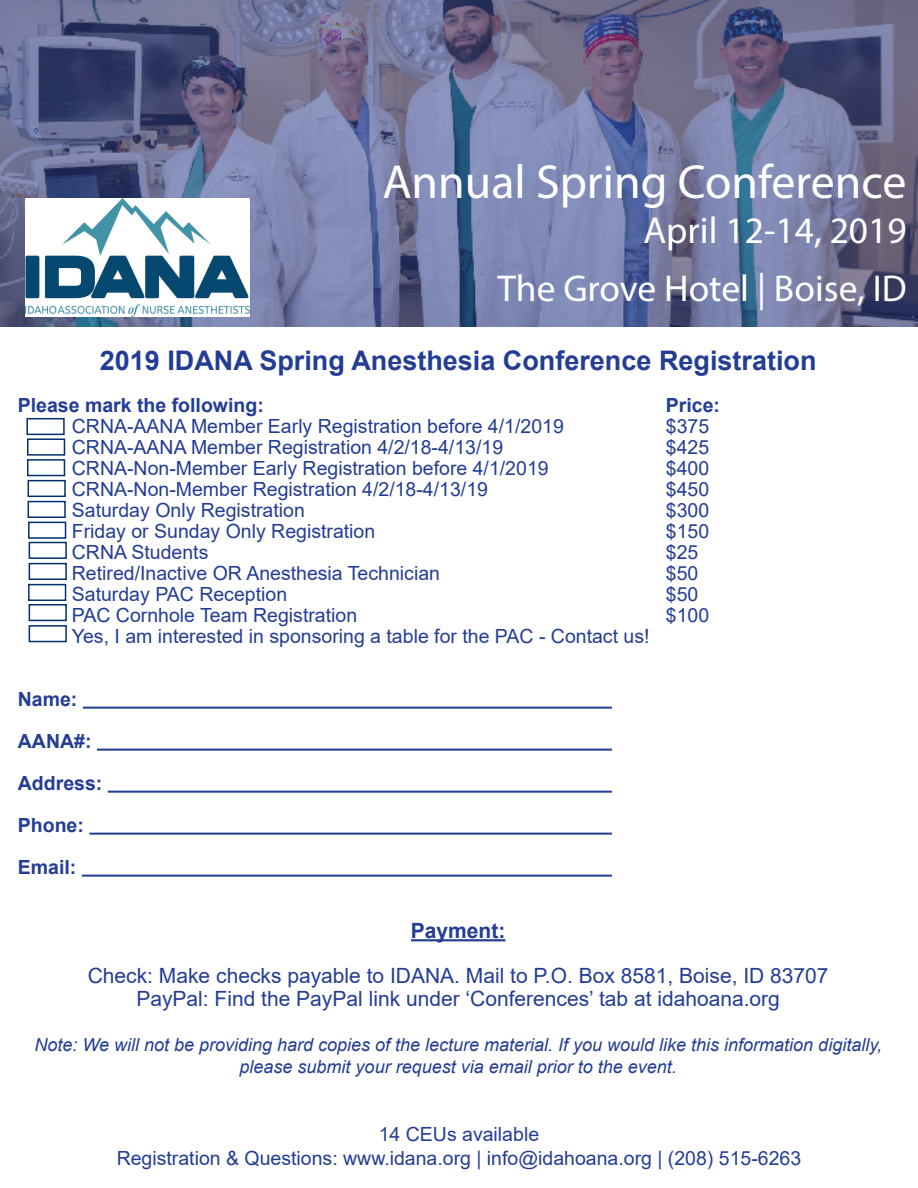
<style>
.page{position:relative;width:918px;height:1188px;background:#fff}
.page>*{position:absolute;margin:0;border:0;box-sizing:border-box;transform-origin:0 0}
.t1{font:48px "Myriad Pro";color:#fff}
.t2{font:37.5px/57.6px "Myriad Pro";color:#fff;text-align:right}
.t3{font:700 27px "Arial";color:#233d95}
.t4{font:21px/22.5px "Arial";color:#233d95;text-align:center}
.t5{font:700 21px "Arial";color:#233d95}
.t6{font:19.5px/24px "Arial";color:#233d95;text-align:center}
.t7{font:700 19.5px/42px "Arial";color:#233d95}
.t8{font:italic 18px/22.5px "Arial";color:#233d95;text-align:center}
</style>
<div class="page">
<svg style="left:0;top:0;width:918px;height:326px;background:#6e749a"></svg>
<img style="left:25px;top:199px;width:224px;height:118px">
<hr style="left:83px;top:707px;width:529px;height:2px;background:#233d95">
<hr style="left:97px;top:749px;width:515px;height:2px;background:#233d95">
<hr style="left:108px;top:791px;width:504px;height:2px;background:#233d95">
<hr style="left:89px;top:833px;width:523px;height:2px;background:#233d95">
<hr style="left:82px;top:875px;width:530px;height:2px;background:#233d95">
<hr style="left:411px;top:939px;width:94px;height:2px;background:#233d95">
<div style="left:26px;top:418px;width:39px;height:17px;background:#fff;border:2px solid #00316c"></div>
<div style="left:27px;top:438px;width:38px;height:18px;background:#fff;border:2px solid #00316c"></div>
<div style="left:27px;top:459px;width:38px;height:17px;background:#fff;border:2px solid #00316c"></div>
<div style="left:28px;top:480px;width:38px;height:17px;background:#fff;border:2px solid #00316c"></div>
<div style="left:28px;top:501px;width:38px;height:17px;background:#fff;border:2px solid #00316c"></div>
<div style="left:28px;top:522px;width:38px;height:17px;background:#fff;border:2px solid #00316c"></div>
<div style="left:29px;top:542px;width:38px;height:17px;background:#fff;border:2px solid #00316c"></div>
<div style="left:29px;top:563px;width:38px;height:17px;background:#fff;border:2px solid #00316c"></div>
<div style="left:28px;top:584px;width:38px;height:17px;background:#fff;border:2px solid #00316c"></div>
<div style="left:29px;top:604px;width:38px;height:17px;background:#fff;border:2px solid #00316c"></div>
<div style="left:29px;top:625px;width:38px;height:17px;background:#fff;border:2px solid #00316c"></div>
<h1 class="t1" style="left:382px;top:152px;width:526px">Annual Spring Conference</h1>
<h2 class="t2" style="left:498px;top:201px;width:411px">April 12-14, 2019<br>The Grove Hotel | Boise, ID</h2>
<h3 class="t3" style="left:100px;top:341px;width:718px">2019 IDANA Spring Anesthesia Conference Registration</h3>
<p class="t7" style="left:18px;top:384px;width:247px">Please mark the following:</p>
<p class="t7" style="left:666px;top:384px;width:56px">Price:</p>
<p class="t6" style="left:72px;top:414px;width:494px">CRNA-AANA Member Early Registration before 4/1/2019</p>
<p class="t6" style="left:666px;top:414px;width:45px">$375</p>
<p class="t6" style="left:72px;top:435px;width:433px">CRNA-AANA Member Registration 4/2/18-4/13/19</p>
<p class="t6" style="left:666px;top:435px;width:45px">$425</p>
<p class="t6" style="left:72px;top:456px;width:478px">CRNA-Non-Member Early Registration before 4/1/2019</p>
<p class="t6" style="left:666px;top:456px;width:45px">$400</p>
<p class="t6" style="left:72px;top:477px;width:418px">CRNA-Non-Member Registration 4/2/18-4/13/19</p>
<p class="t6" style="left:666px;top:477px;width:45px">$450</p>
<p class="t6" style="left:72px;top:498px;width:235px">Saturday Only Registration</p>
<p class="t6" style="left:666px;top:498px;width:45px">$300</p>
<p class="t6" style="left:72px;top:519px;width:305px">Friday or Sunday Only Registration</p>
<p class="t6" style="left:666px;top:519px;width:45px">$150</p>
<p class="t6" style="left:72px;top:540px;width:138px">CRNA Students</p>
<p class="t6" style="left:666px;top:540px;width:34px">$25</p>
<p class="t6" style="left:72px;top:561px;width:370px">Retired/Inactive OR Anesthesia Technician</p>
<p class="t6" style="left:666px;top:561px;width:34px">$50</p>
<p class="t6" style="left:72px;top:582px;width:217px">Saturday PAC Reception</p>
<p class="t6" style="left:666px;top:582px;width:34px">$50</p>
<p class="t6" style="left:72px;top:603px;width:287px">PAC Cornhole Team Registration</p>
<p class="t6" style="left:666px;top:603px;width:45px">$100</p>
<p class="t6" style="left:72px;top:624px;width:579px">Yes, I am interested in sponsoring a table for the PAC - Contact us!</p>
<p class="t7" style="left:18px;top:678px;width:86px">Name:<br>AANA#:<br>Address:<br>Phone:<br>Email:</p>
<p class="t5" style="left:411px;top:916px;width:96px">Payment:</p>
<p class="t4" style="left:88px;top:964px;width:742px">Check: Make checks payable to IDANA. Mail to P.O. Box 8581, Boise, ID 83707<br>PayPal: Find the PayPal link under ‘Conferences’ tab at idahoana.org</p>
<p class="t8" style="left:34px;top:1033px;width:849px">Note: We will not be providing hard copies of the lecture material. If you would like this information digitally, please submit your request via email prior to the event.</p>
<p class="t6" style="left:117px;top:1122px;width:686px">14 CEUs available<br>Registration &amp; Questions: www.idana.org | info@idahoana.org | (208) 515-6263</p>
</div>
